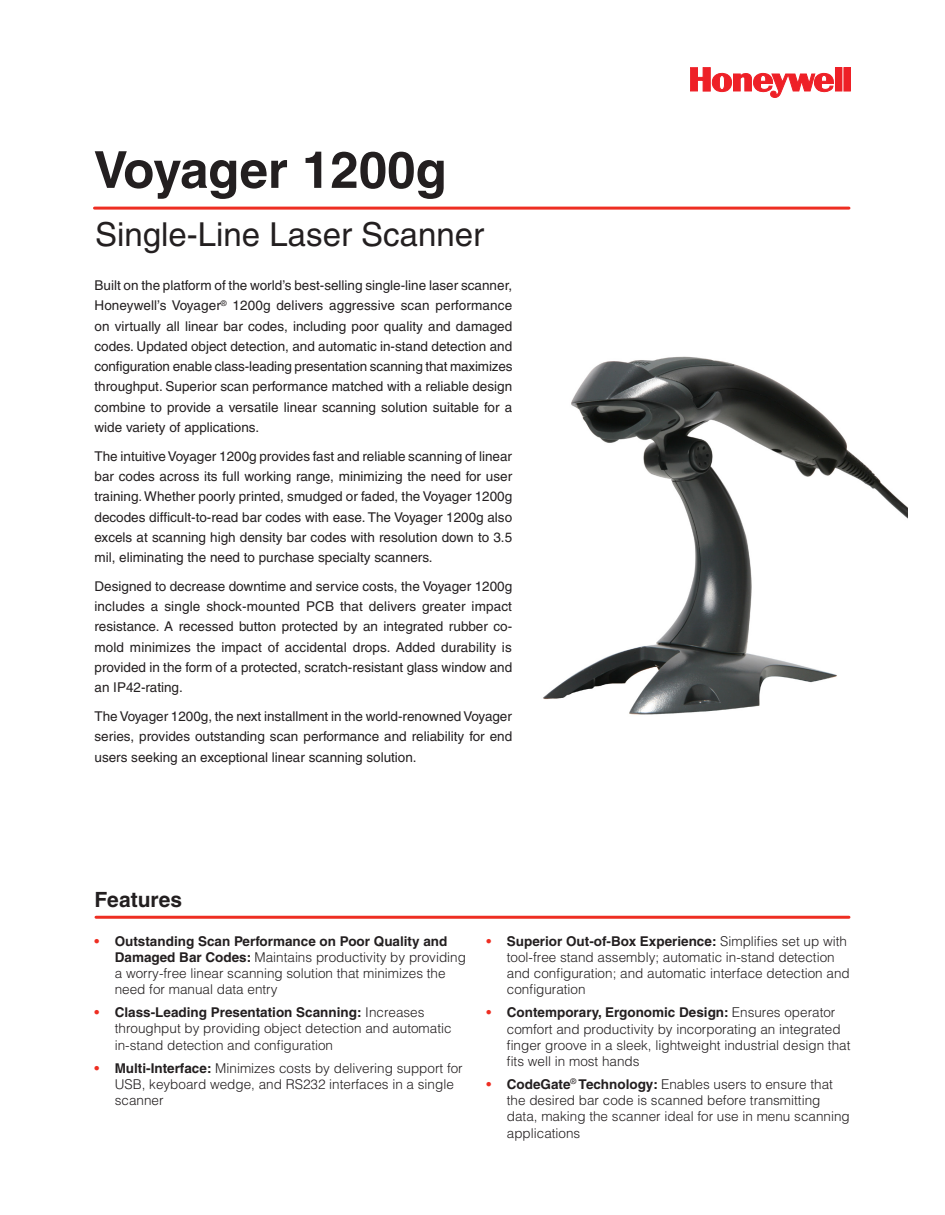
<style>
.page{position:relative;width:945px;height:1215px;background:#fff}
.page>*{position:absolute;margin:0;border:0;box-sizing:border-box;transform-origin:0 0}
.Product_Name_-_Front{font:700 51px "Helvetica";color:#231f20}
.Product_Descriptor{font:33px "Helvetica";color:#231f20}
.Overview_and_Feature{font:700 21px "Helvetica";color:#231f20}
.Overview_Body{font:13.5px/20.2px "Helvetica";color:#231f20;text-align:justify}
.Features_Header{font:300 13.5px/16.2px "Helvetica";color:#231f20}
.s1{font-weight:700;color:#ee2e22}
.s2{font-weight:700}
</style>
<div class="page">
<svg style="left:690px;top:68px;width:144px;height:30px"></svg>
<div style="left:835px;top:68px;width:7px;height:23px;background:#ee2027"></div>
<div style="left:844px;top:68px;width:6px;height:23px;background:#ee2027"></div>
<hr style="left:94px;top:207px;width:755px;height:3px;background:#ee2e22">
<hr style="left:96px;top:916px;width:753px;height:3px;background:#ee2e22">
<img style="left:543px;top:356px;width:364px;height:359px">
<p class="Product_Name_-_Front" style="left:94px;top:139px;width:354px">Voyager 1200g</p>
<p class="Product_Descriptor" style="left:95px;top:215px;width:390px">Single-Line Laser Scanner</p>
<p class="Overview_Body" style="left:94px;top:275px;width:419px">Built on the platform of the world’s best-selling single-line laser scanner, Honeywell’s Voyager<sup>®</sup> 1200g delivers aggressive scan performance on virtually all linear bar codes, including poor quality and damaged codes. Updated object detection, and automatic in-stand detection and configuration enable class-leading presentation scanning that maximizes throughput. Superior scan performance matched with a reliable design combine to provide a versatile linear scanning solution suitable for a wide variety of applications.</p>
<p class="Overview_Body" style="left:94px;top:446px;width:419px">The intuitive Voyager 1200g provides fast and reliable scanning of linear bar codes across its full working range, minimizing the need for user training. Whether poorly printed, smudged or faded, the Voyager 1200g decodes difficult-to-read bar codes with ease. The Voyager 1200g also excels at scanning high density bar codes with resolution down to 3.5 mil, eliminating the need to purchase specialty scanners.</p>
<p class="Overview_Body" style="left:94px;top:576px;width:419px">Designed to decrease downtime and service costs, the Voyager 1200g includes a single shock-mounted PCB that delivers greater impact resistance. A recessed button protected by an integrated rubber co&shy;mold minimizes the impact of accidental drops. Added durability is provided in the form of a protected, scratch-resistant glass window and an IP42-rating.</p>
<p class="Overview_Body" style="left:94px;top:706px;width:419px">The Voyager 1200g, the next installment in the world-renowned Voyager series, provides outstanding scan performance and reliability for end users seeking an exceptional linear scanning solution.</p>
<p class="Overview_and_Feature" style="left:94px;top:887px;width:89px">Features</p>
<p class="Features_Header" style="left:115px;top:932px;width:353px;text-indent:-20px"><span class="s1">•</span> <span class="s2">Outstanding Scan Performance on Poor Quality and Damaged Bar Codes:</span> Maintains productivity by providing a worry-free linear scanning solution that minimizes the need for manual data entry</p>
<p class="Features_Header" style="left:115px;top:1004px;width:338px;text-indent:-20px"><span class="s1">•</span> <span class="s2">Class-Leading Presentation Scanning:</span> Increases throughput by providing object detection and automatic in-stand detection and configuration</p>
<p class="Features_Header" style="left:115px;top:1059px;width:350px;text-indent:-20px"><span class="s1">•</span> <span class="s2">Multi-Interface:</span> Minimizes costs by delivering support for<br>USB, keyboard wedge, and RS232 interfaces in a single scanner</p>
<p class="Features_Header" style="left:507px;top:933px;width:344px;text-indent:-20px"><span class="s1">•</span> <span class="s2">Superior Out-of-Box Experience:</span> Simplifies set up with tool-free stand assembly; automatic in-stand detection and configuration; and automatic interface detection and configuration</p>
<p class="Features_Header" style="left:507px;top:1004px;width:345px;text-indent:-20px"><span class="s1">•</span> <span class="s2">Contemporary, Ergonomic Design:</span> Ensures operator comfort and productivity by incorporating an integrated finger groove in a sleek, lightweight industrial design that fits well in most hands</p>
<p class="Features_Header" style="left:507px;top:1076px;width:344px;text-indent:-20px"><span class="s1">•</span> <span class="s2">CodeGate</span><sup>®</sup> <span class="s2">Technology:</span> Enables users to ensure that the desired bar code is scanned before transmitting data, making the scanner ideal for use in menu scanning applications</p>
</div>
